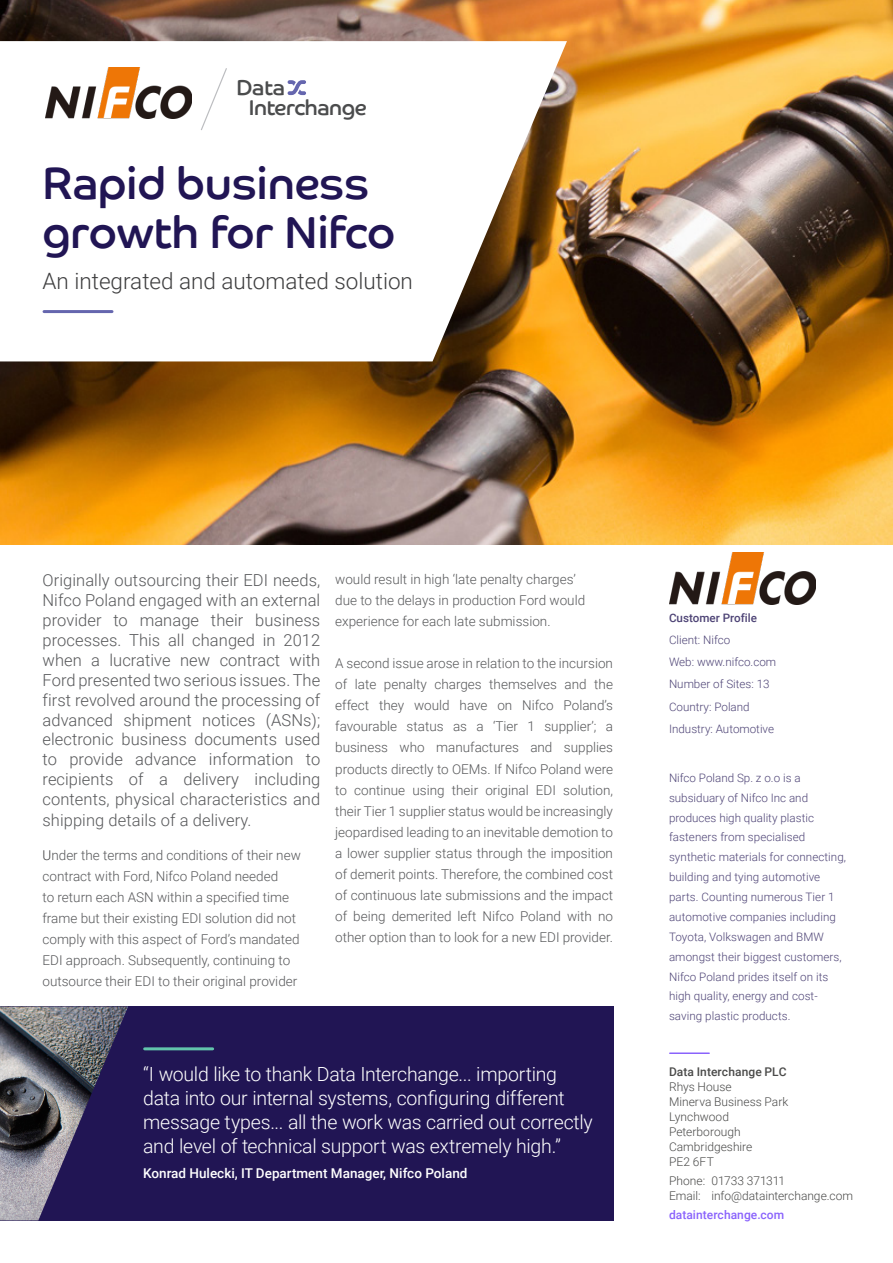
<style>
.page{position:relative;width:893px;height:1263px;background:#fff}
.page>*{position:absolute;margin:0;border:0;box-sizing:border-box;transform-origin:0 0}
.t1{font:45px/49.5px "Co Headline";color:#211554}
.t2{font:300 22.5px "Roboto";color:#3e3e3f}
.t3{font:21.45px "Co Headline";letter-spacing:-.02em;color:#4b4c4d}
.t4{font:300 19.5px/24px "Roboto";letter-spacing:-.015em;color:#fff}
.t5{font:300 16.5px/20px "Roboto";letter-spacing:.005em;color:#57585a;text-align:justify}
.t6{font:300 13.5px/21px "Roboto";color:#57585a}
.t7{font:500 13.5px "Roboto";color:#fff}
.Page_title{font:300 12px/15px "Roboto";color:#4a4a49}
.Page_title-2{font:500 12px "Roboto";letter-spacing:.005em;color:#8a63fc}
.t8{font:300 11.7px/19.8px "Roboto";letter-spacing:.005em;color:#4e4476}
.t9{font:500 11.7px "Roboto";color:#4e4476}
.s1{color:#3e3e3f}
.s2{font-weight:500}
</style>
<div class="page">
<img style="left:0;top:0;width:893px;height:545px">
<svg style="left:0;top:41px;width:567px;height:320px"></svg>
<svg style="left:200px;top:67px;width:28px;height:65px"></svg>
<svg style="left:288px;top:80px;width:18px;height:15px"></svg>
<hr style="left:44px;top:310px;width:68px;height:3px;background:#6566ae">
<div style="left:0;top:1006px;width:613px;height:214px;background:#211554"></div>
<img style="left:0;top:1006px;width:128px;height:214px">
<hr style="left:145px;top:1047px;width:68px;height:3px;background:#62c4ac">
<hr style="left:670px;top:1052px;width:39px;height:2px;background:#8a63fc">
<img style="left:45px;top:67px;width:146px;height:52px">
<img style="left:669px;top:553px;width:146px;height:52px">
<p class="t3" style="left:236px;top:75px;width:50px">Data</p>
<p class="t3" style="left:249px;top:95px;width:119px">Interchange</p>
<p class="t1" style="left:43px;top:158px;width:354px">Rapid business growth for Nifco</p>
<p class="t2" style="left:43px;top:265px;width:372px">An integrated and automated solution</p>
<p class="t5" style="left:43px;top:570px;width:279px">Originally outsourcing their EDI needs, Nifco Poland engaged with an external provider to manage their business processes. This all changed in 2012 when a lucrative new contract with Ford presented two serious issues. The first revolved around the processing of advanced shipment notices (ASNs); electronic business documents used to provide advance information to recipients of a delivery including contents, physical characteristics and shipping details of a delivery.</p>
<p class="t6" style="left:43px;top:844px;width:260px"><span class="s1">U</span>nder the terms and conditions of their new contract with Ford, Nifco Poland needed<br>to return each ASN within a specified time frame but their existing EDI solution did not comply with this aspect of Ford’s mandated EDI approach. Subsequently, continuing to outsource their EDI to their original provider</p>
<p class="t6" style="left:335px;top:568px;width:251px">would result in high ‘late penalty charges’ due to the delays in production Ford would experience for each late submission.</p>
<p class="t6" style="left:335px;top:653px;width:279px;text-align:justify">A second issue arose in relation to the incursion of late penalty charges themselves and the effect they would have on Nifco Poland’s favourable status as a ‘Tier 1 supplier’; a business who manufactures and supplies products directly to OEMs. If Nifco Poland were to continue using their original EDI solution, their Tier 1 supplier status would be increasingly jeopardised leading to an inevitable demotion to a lower supplier status through the imposition of demerit points. Therefore, the combined cost of continuous late submissions and the impact of being demerited left Nifco Poland with no other option than to look for a new EDI provider.</p>
<p class="t4" style="left:143px;top:1061px;width:451px">“I would like to thank Data Interchange... importing data into our internal systems, configuring different message types... all the work was carried out correctly and level of technical support was extremely high.”</p>
<p class="t7" style="left:143px;top:1163px;width:326px">Konrad Hulecki, IT Department Manager, Nifco Poland</p>
<p class="t9" style="left:669px;top:609px;width:89px">Customer Profile</p>
<p class="t8" style="left:669px;top:629px;width:63px">Client: Nifco</p>
<p class="t8" style="left:669px;top:652px;width:109px">Web: www.nifco.com</p>
<p class="t8" style="left:669px;top:674px;width:102px">Number of Sites: 13</p>
<p class="t8" style="left:669px;top:696px;width:82px">Country: Poland</p>
<p class="t8" style="left:669px;top:718px;width:107px">Industry: Automotive</p>
<p class="t8" style="left:669px;top:768px;width:179px">Nifco Poland Sp. z o.o is a subsiduary of Nifco Inc and produces high quality plastic fasteners from specialised synthetic materials for connecting, building and tying automotive parts. Counting numerous Tier 1 automotive companies including<br>Toyota, Volkswagen and BMW amongst their biggest customers,<br>Nifco Poland prides itself on its high quality, energy and cost&shy;saving plastic products.</p>
<p class="Page_title" style="left:669px;top:1063px;width:121px"><span class="s2">Data Interchange PLC<br></span>Rhys House<br>Minerva Business Park<br>Lynchwood<br>Peterborough<br>Cambridgeshire<br>PE2 6FT</p>
<p class="Page_title" style="left:669px;top:1172px;width:186px">Phone: 01733 371311<br>Email: info@datainterchange.com</p>
<p class="Page_title-2" style="left:669px;top:1206px;width:117px">datainterchange.com</p>
</div>
